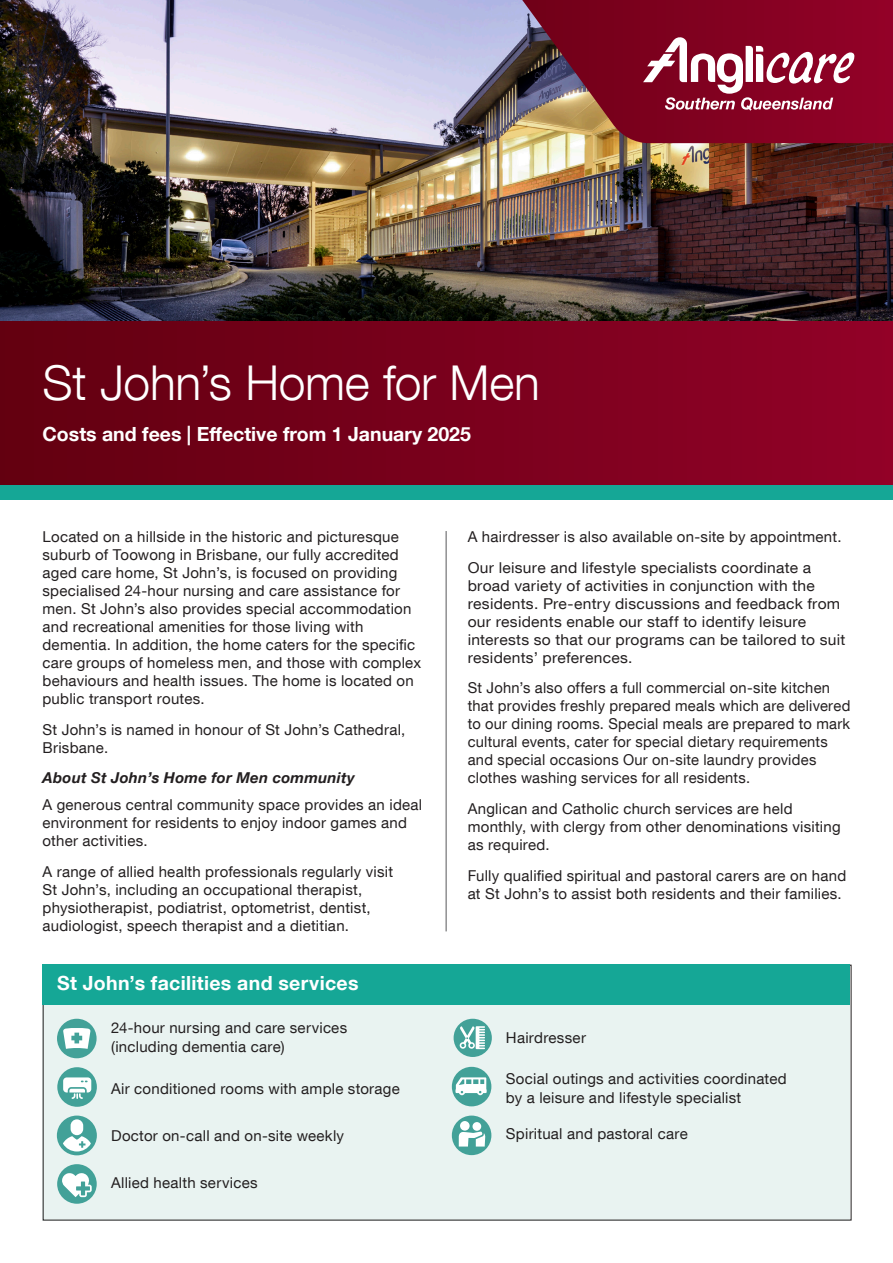
<style>
.page{position:relative;width:893px;height:1263px;background:#fff}
.page>*{position:absolute;margin:0;border:0;box-sizing:border-box;transform-origin:0 0}
.t1{font:300 48px "Helvetica Neue LT Com";letter-spacing:-.005em;color:#fff}
.t2{font:700 19.5px "Helvetica Neue LT Com";color:#fff}
.t3{font:15px/18px "Helvetica Neue LT Com";letter-spacing:.015em;color:#231f20}
.t4{font:15px/18px "Helvetica Neue LT Com";letter-spacing:.015em;color:#231f20;scale:1.04 1}
.t5{font:italic 700 15px "Helvetica Neue LT Com";letter-spacing:.02em;color:#231f20}
</style>
<div class="page">
<div style="left:43px;top:998px;width:807px;height:222px;background:#e9f3f1"></div>
<hr style="left:446px;top:531px;width:1px;height:400px;background:#57585a">
<div style="left:454px;top:1019px;width:38px;height:38px;background:#42a198;border-radius:50%"></div>
<svg style="left:460px;top:1026px;width:25px;height:23px"></svg>
<div style="left:57px;top:1019px;width:40px;height:39px;background:#42a198;border-radius:50%"></div>
<svg style="left:63px;top:1028px;width:28px;height:21px"></svg>
<div style="left:43px;top:965px;width:807px;height:40px;background:#15a796"></div>
<div style="left:57px;top:1164px;width:40px;height:40px;background:#42a198;border-radius:50%"></div>
<svg style="left:62px;top:1173px;width:30px;height:24px"></svg>
<div style="left:452px;top:1115px;width:39px;height:40px;background:#42a198;border-radius:50%"></div>
<svg style="left:459px;top:1131px;width:26px;height:15px"></svg>
<div style="left:460px;top:1121px;width:10px;height:9px;background:#fff;border-radius:50%"></div>
<div style="left:472px;top:1122px;width:9px;height:9px;background:#fff;border-radius:50%"></div>
<div style="left:452px;top:1067px;width:39px;height:39px;background:#42a198;border-radius:50%"></div>
<svg style="left:455px;top:1077px;width:32px;height:18px"></svg>
<div style="left:57px;top:1067px;width:40px;height:40px;background:#42a198;border-radius:50%"></div>
<svg style="left:63px;top:1077px;width:28px;height:22px"></svg>
<div style="left:57px;top:1115px;width:40px;height:40px;background:#42a198;border-radius:50%"></div>
<div style="left:71px;top:1119px;width:12px;height:16px;background:#fff;border-radius:6px"></div>
<svg style="left:63px;top:1136px;width:28px;height:15px"></svg>
<img style="left:0;top:0;width:893px;height:321px">
<div style="left:0;top:321px;width:893px;height:171px;background:linear-gradient(to right,#620010,#910128)"></div>
<div style="left:0;top:485px;width:893px;height:14px;background:#15a796"></div>
<svg style="left:522px;top:0;width:371px;height:143px;background:#851a2f"></svg>
<svg style="left:643px;top:37px;width:212px;height:74px"></svg>
<p class="t1" style="left:43px;top:354px;width:499px">St John’s Home for Men</p>
<p class="t2" style="left:43px;top:421px;width:430px">Costs and fees | Effective from 1 January 2025</p>
<p class="t3" style="left:43px;top:527px;width:380px">Located on a hillside in the historic and picturesque suburb of Toowong in Brisbane, our fully accredited aged care home, St John’s, is focused on providing specialised 24‑hour nursing and care assistance for men. St John’s also provides special accommodation and recreational amenities for those living with dementia. In addition, the home caters for the specific care groups of homeless men, and those with complex behaviours and health issues. The home is located on public transport routes.</p>
<p class="t3" style="left:43px;top:720px;width:364px">St John’s is named in honour of St John’s Cathedral,<br>Brisbane.</p>
<p class="t5" style="left:43px;top:768px;width:314px">About St John’s Home for Men community</p>
<p class="t3" style="left:43px;top:795px;width:381px">A generous central community space provides an ideal environment for residents to enjoy indoor games and other activities.</p>
<p class="t3" style="left:43px;top:862px;width:352px">A range of allied health professionals regularly visit St John’s, including an occupational therapist, physiotherapist, podiatrist, optometrist, dentist, audiologist, speech therapist and a dietitian.</p>
<p class="t2" style="left:57px;top:971px;width:303px">St John’s facilities and services</p>
<p class="t3" style="left:111px;top:1017px;width:238px;line-height:19.5px">24-hour nursing and care services (including dementia care)</p>
<p class="t3" style="left:111px;top:1079px;width:290px">Air conditioned rooms with ample storage</p>
<p class="t3" style="left:111px;top:1126px;width:234px">Doctor on-call and on-site weekly</p>
<p class="t3" style="left:111px;top:1173px;width:148px">Allied health services</p>
<p class="t3" style="left:468px;top:527px;width:375px">A hairdresser is also available on-site by appointment.</p>
<p class="t4" style="left:468px;top:558px;width:365px">Our leisure and lifestyle specialists coordinate a broad variety of activities in conjunction with the residents. Pre-entry discussions and feedback from our residents enable our staff to identify leisure interests so that our programs can be tailored to suit residents’ preferences.</p>
<p class="t3" style="left:468px;top:678px;width:384px">St John’s also offers a full commercial on-site kitchen that provides freshly prepared meals which are delivered to our dining rooms. Special meals are prepared to mark cultural events, cater for special dietary requirements and special occasions Our on-site laundry provides clothes washing services for all residents.</p>
<p class="t3" style="left:468px;top:799px;width:374px">Anglican and Catholic church services are held monthly, with clergy from other denominations visiting as required.</p>
<p class="t3" style="left:468px;top:866px;width:380px">Fully qualified spiritual and pastoral carers are on hand at St John’s to assist both residents and their families.</p>
<p class="t3" style="left:506px;top:1028px;width:82px">Hairdresser</p>
<p class="t3" style="left:506px;top:1068px;width:282px;line-height:19.5px">Social outings and activities coordinated by a leisure and lifestyle specialist</p>
<p class="t3" style="left:506px;top:1124px;width:183px">Spiritual and pastoral care</p>
</div>
